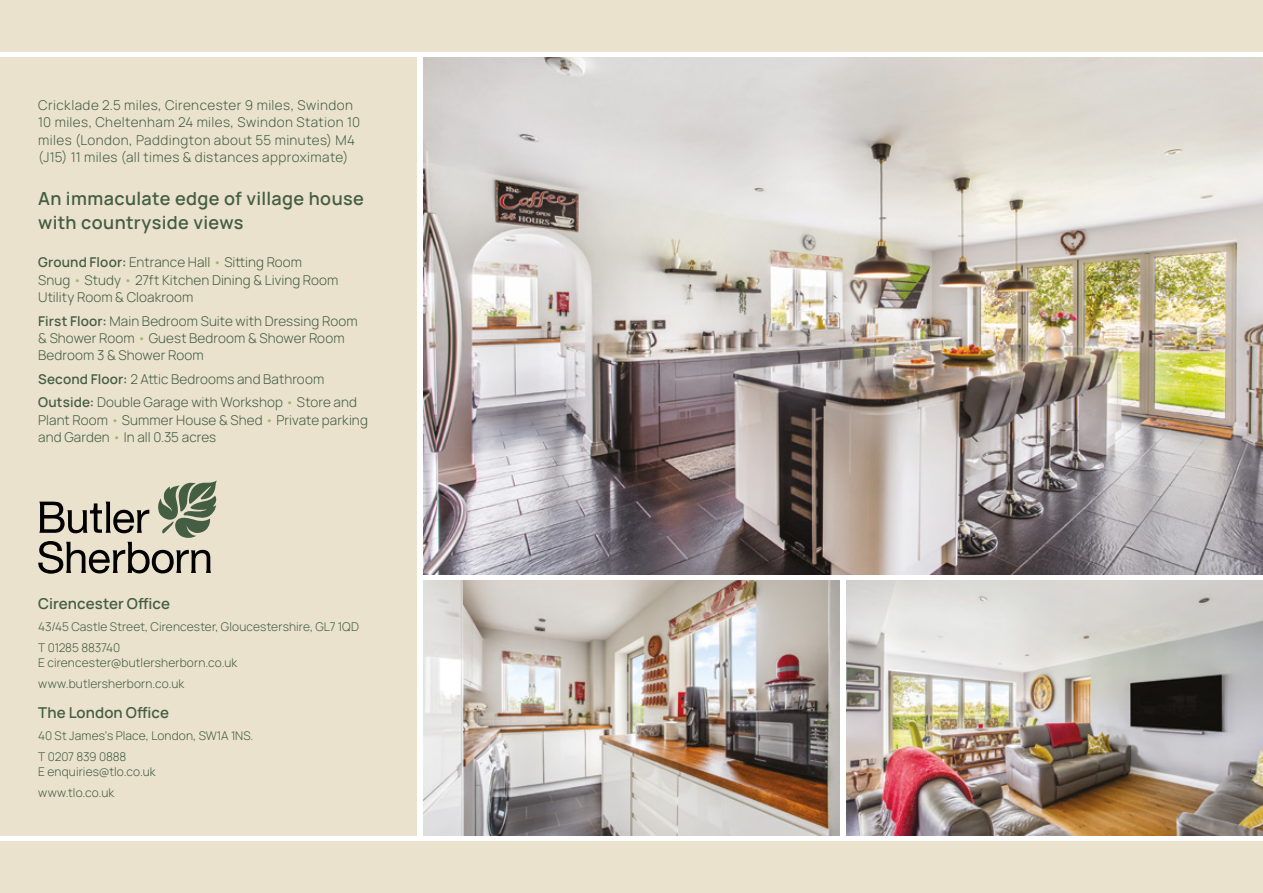
<style>
.page{position:relative;width:1263px;height:893px;background:#fff}
.page>*{position:absolute;margin:0;border:0;box-sizing:border-box;transform-origin:0 0}
.t1{font:600 18px/24px "Manrope";letter-spacing:.02em;color:#435e42}
.t2{font:600 15px "Manrope";letter-spacing:.005em;color:#435e42}
.t3{font:300 13.5px/17.2px "Manrope";letter-spacing:.01em;color:#435e42}
.t4{font:300 13.5px/17.2px "Manrope";letter-spacing:.03em;color:#435e42}
.t5{font:300 12px/21.5px "Manrope";letter-spacing:.01em;color:#435e42}
.s1{font-weight:600}
.s2{color:#9bb966}
</style>
<div class="page">
<div style="left:0;top:0;width:1263px;height:51px;background:#eae2cc"></div>
<div style="left:0;top:842px;width:1263px;height:51px;background:#eae2cc"></div>
<div style="left:0;top:57px;width:417px;height:779px;background:#eae2cc"></div>
<img style="left:423px;top:57px;width:840px;height:517px">
<img style="left:423px;top:580px;width:417px;height:256px">
<img style="left:846px;top:580px;width:417px;height:256px">
<svg style="left:38px;top:480px;width:179px;height:94px"></svg>
<p class="t4" style="left:38px;top:96px;width:323px">Cricklade 2.5 miles, Cirencester 9 miles, Swindon 10 miles, Cheltenham 24 miles, Swindon Station 10 miles (London, Paddington about 55 minutes) M4 (J15) 11 miles (all times &amp; distances approximate)</p>
<h1 class="t1" style="left:38px;top:186px;width:327px">An immaculate edge of village house with countryside views</h1>
<p class="t3" style="left:38px;top:253px;width:302px"><span class="s1">Ground Floor:</span> Entrance Hall <span class="s2">•</span> Sitting Room<br>Snug <span class="s2">•</span> Study <span class="s2">•</span> 27ft Kitchen Dining &amp; Living Room<br>Utility Room &amp; Cloakroom</p>
<p class="t3" style="left:38px;top:311px;width:321px"><span class="s1">First Floor:</span> Main Bedroom Suite with Dressing Room &amp; Shower Room <span class="s2">•</span> Guest Bedroom &amp; Shower Room<br>Bedroom 3 &amp; Shower Room</p>
<p class="t3" style="left:38px;top:366px;width:320px;line-height:23.7px"><span class="s1">Second Floor:</span> 2 Attic Bedrooms and Bathroom<br><span class="s1">Outside:</span> Double Garage with Workshop <span class="s2">•</span> Store and</p>
<p class="t3" style="left:38px;top:410px;width:331px">Plant Room <span class="s2">•</span> Summer House &amp; Shed <span class="s2">•</span> Private parking and Garden <span class="s2">•</span> In all 0.35 acres</p>
<p class="t2" style="left:38px;top:593px;width:133px">Cirencester Office</p>
<p class="t5" style="left:38px;top:615px;width:322px">43/45 Castle Street, Cirencester, Gloucestershire, GL7 1QD<br>T 01285 883740</p>
<p class="t5" style="left:38px;top:651px;width:200px">E cirencester@butlersherborn.co.uk www.butlersherborn.co.uk</p>
<p class="t2" style="left:38px;top:702px;width:132px">The London Office</p>
<p class="t5" style="left:38px;top:724px;width:217px">40 St James’s Place, London, SW1A 1NS.<br>T 0207 839 0888</p>
<p class="t5" style="left:38px;top:760px;width:119px">E enquiries@tlo.co.uk www.tlo.co.uk</p>
</div>
